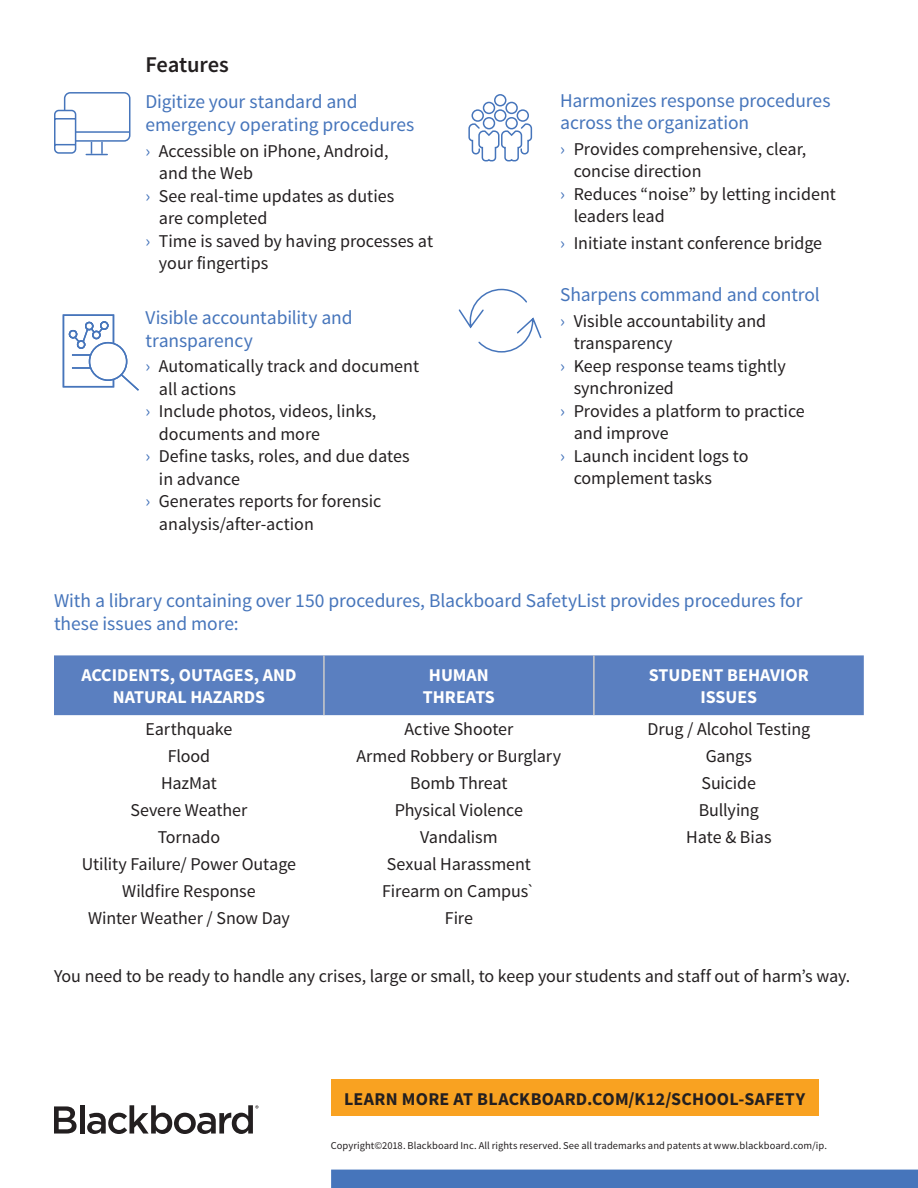
<style>
.page{position:relative;width:918px;height:1188px;background:#fff}
.page>*{position:absolute;margin:0;border:0;box-sizing:border-box;transform-origin:0 0}
.Subhead_-_h3{font:600 22.5px "Source Sans Pro";letter-spacing:-.01em;color:#231f20}
.Subhead_-_h4{font:19.5px/22.5px "Source Sans Pro";letter-spacing:-.005em;color:#4675bb}
.Paragraph{font:18px/22.5px "Source Sans Pro";color:#231f20}
.Sidebar_Header{font:700 18px/22.5px "Source Sans Pro";color:#fff;text-align:center}
.CTA{font:700 18px "Source Sans Pro";letter-spacing:.01em;color:#231f20}
.Table2_copy{font:18px "Source Sans Pro";color:#231f20}
.Copyright_Legal{font:10.5px "Source Sans Pro";letter-spacing:.005em;color:#231f20}
.s1{color:#4675bb}
</style>
<div class="page">
<div style="left:331px;top:1170px;width:587px;height:18px;background:#4675bb"></div>
<svg style="left:54px;top:1106px;width:23px;height:28px"></svg>
<hr style="left:80px;top:1105px;width:4px;height:29px;background:#231f20">
<svg style="left:87px;top:1105px;width:172px;height:29px"></svg>
<div style="left:331px;top:1079px;width:488px;height:37px;background:#f9a221"></div>
<div style="left:54px;top:655px;width:810px;height:60px;background:#5a7fc0"></div>
<hr style="left:323px;top:655px;width:2px;height:60px;background:#cccbca">
<hr style="left:593px;top:655px;width:2px;height:60px;background:#cccbca">
<svg style="left:458px;top:288px;width:84px;height:65px"></svg>
<svg style="left:468px;top:94px;width:65px;height:68px"></svg>
<svg style="left:54px;top:92px;width:77px;height:63px"></svg>
<div style="left:63px;top:314px;width:51px;height:73px;border:2px solid #4675bb"></div>
<svg style="left:119px;top:372px;width:20px;height:19px"></svg>
<hr style="left:72px;top:354px;width:31px;height:2px;background:#4675bb">
<hr style="left:72px;top:367px;width:31px;height:2px;background:#4675bb">
<div style="left:89px;top:342px;width:38px;height:39px;background:#fff;border:2px solid #4675bb;border-radius:50%"></div>
<div style="left:89px;top:342px;width:38px;height:39px;border:2px solid #4675bb;border-radius:50%"></div>
<svg style="left:71px;top:323px;width:35px;height:23px"></svg>
<div style="left:70px;top:331px;width:7px;height:7px;background:#fff;border-radius:50%"></div>
<div style="left:69px;top:330px;width:8px;height:8px;border:2px solid #4675bb;border-radius:50%"></div>
<div style="left:78px;top:341px;width:7px;height:7px;background:#fff;border-radius:50%"></div>
<div style="left:77px;top:340px;width:8px;height:9px;border:2px solid #4675bb;border-radius:50%"></div>
<div style="left:86px;top:323px;width:7px;height:7px;background:#fff;border-radius:50%"></div>
<div style="left:85px;top:322px;width:8px;height:8px;border:2px solid #4675bb;border-radius:50%"></div>
<div style="left:93px;top:331px;width:7px;height:7px;background:#fff;border-radius:50%"></div>
<div style="left:92px;top:331px;width:9px;height:8px;border:2px solid #4675bb;border-radius:50%"></div>
<div style="left:101px;top:322px;width:7px;height:7px;background:#fff;border-radius:50%"></div>
<div style="left:100px;top:321px;width:9px;height:9px;border:2px solid #4675bb;border-radius:50%"></div>
<h2 class="Subhead_-_h3" style="left:145px;top:51px;width:85px">Features</h2>
<h3 class="Subhead_-_h4" style="left:145px;top:91px;width:270px">Digitize your standard and emergency operating procedures</h3>
<p class="Paragraph" style="left:159px;top:140px;width:231px;text-indent:-14px"><span class="s1">›</span> Accessible on iPhone, Android, and the Web</p>
<p class="Paragraph" style="left:159px;top:185px;width:237px;text-indent:-14px"><span class="s1">›</span> See real-time updates as duties are completed</p>
<p class="Paragraph" style="left:159px;top:230px;width:276px;text-indent:-14px"><span class="s1">›</span> Time is saved by having processes at your fingertips</p>
<h3 class="Subhead_-_h4" style="left:145px;top:307px;width:209px">Visible accountability and transparency</h3>
<p class="Paragraph" style="left:159px;top:355px;width:262px;text-indent:-14px"><span class="s1">›</span> Automatically track and document all actions</p>
<p class="Paragraph" style="left:159px;top:400px;width:219px;text-indent:-14px"><span class="s1">›</span> Include photos, videos, links, documents and more</p>
<p class="Paragraph" style="left:159px;top:445px;width:252px;text-indent:-14px"><span class="s1">›</span> Define tasks, roles, and due dates in advance</p>
<p class="Paragraph" style="left:159px;top:490px;width:224px;text-indent:-14px"><span class="s1">›</span> Generates reports for forensic analysis/after-action</p>
<h3 class="Subhead_-_h4" style="left:560px;top:89px;width:272px">Harmonizes response procedures across the organization</h3>
<p class="Paragraph" style="left:574px;top:138px;width:234px;text-indent:-14px"><span class="s1">›</span> Provides comprehensive, clear, concise direction</p>
<p class="Paragraph" style="left:574px;top:183px;width:264px;text-indent:-14px"><span class="s1">›</span> Reduces “noise” by letting incident leaders lead</p>
<p class="Paragraph" style="left:560px;top:233px;width:264px"><span class="s1">›</span> Initiate instant conference bridge</p>
<h3 class="Subhead_-_h4" style="left:560px;top:284px;width:261px">Sharpens command and control</h3>
<p class="Paragraph" style="left:574px;top:310px;width:194px;text-indent:-14px"><span class="s1">›</span> Visible accountability and transparency</p>
<p class="Paragraph" style="left:574px;top:355px;width:214px;text-indent:-14px"><span class="s1">›</span> Keep response teams tightly synchronized</p>
<p class="Paragraph" style="left:574px;top:400px;width:233px;text-indent:-14px"><span class="s1">›</span> Provides a platform to practice and improve</p>
<p class="Paragraph" style="left:574px;top:445px;width:176px;text-indent:-14px"><span class="s1">›</span> Launch incident logs to complement tasks</p>
<h3 class="Subhead_-_h4" style="left:54px;top:590px;width:750px">With a library containing over 150 procedures, Blackboard SafetyList provides procedures for these issues and more:</h3>
<p class="Sidebar_Header" style="left:81px;top:664px;width:217px">ACCIDENTS, OUTAGES, AND<br>NATURAL HAZARDS</p>
<p class="Sidebar_Header" style="left:423px;top:664px;width:74px">HUMAN<br>THREATS</p>
<p class="Sidebar_Header" style="left:649px;top:664px;width:161px">STUDENT BEHAVIOR<br>ISSUES</p>
<p class="Paragraph" style="left:146px;top:718px;width:88px">Earthquake</p>
<p class="Paragraph" style="left:405px;top:718px;width:110px">Active Shooter</p>
<p class="Paragraph" style="left:648px;top:718px;width:164px">Drug / Alcohol Testing</p>
<p class="Paragraph" style="left:168px;top:745px;width:44px">Flood</p>
<p class="Paragraph" style="left:356px;top:745px;width:206px">Armed Robbery or Burglary</p>
<p class="Paragraph" style="left:706px;top:745px;width:48px">Gangs</p>
<p class="Paragraph" style="left:161px;top:772px;width:57px">HazMat</p>
<p class="Paragraph" style="left:410px;top:772px;width:99px">Bomb Threat</p>
<p class="Paragraph" style="left:702px;top:772px;width:56px">Suicide</p>
<p class="Paragraph" style="left:131px;top:799px;width:118px">Severe Weather</p>
<p class="Paragraph" style="left:395px;top:799px;width:130px">Physical Violence</p>
<p class="Paragraph" style="left:699px;top:799px;width:62px">Bullying</p>
<p class="Paragraph" style="left:158px;top:826px;width:64px">Tornado</p>
<p class="Paragraph" style="left:420px;top:826px;width:79px">Vandalism</p>
<p class="Table2_copy" style="left:686px;top:826px;width:87px">Hate &amp; Bias</p>
<p class="Paragraph" style="left:82px;top:853px;width:216px">Utility Failure/ Power Outage</p>
<p class="Paragraph" style="left:387px;top:853px;width:145px">Sexual Harassment</p>
<p class="Paragraph" style="left:122px;top:880px;width:135px">Wildfire Response</p>
<p class="Paragraph" style="left:382px;top:880px;width:155px">Firearm on Campus`</p>
<p class="Paragraph" style="left:88px;top:907px;width:203px">Winter Weather / Snow Day</p>
<p class="Paragraph" style="left:445px;top:907px;width:30px">Fire</p>
<p class="Paragraph" style="left:54px;top:965px;width:798px">You need to be ready to handle any crises, large or small, to keep your students and staff out of harm’s way.</p>
<p class="CTA" style="left:344px;top:1087px;width:462px">LEARN MORE AT BLACKBOARD.COM/K12/SCHOOL-SAFETY</p>
<p class="Copyright_Legal" style="left:331px;top:1139px;width:498px">Copyright©2018. Blackboard Inc. All rights reserved. See all trademarks and patents at www.blackboard.com/ip.</p>
</div>
